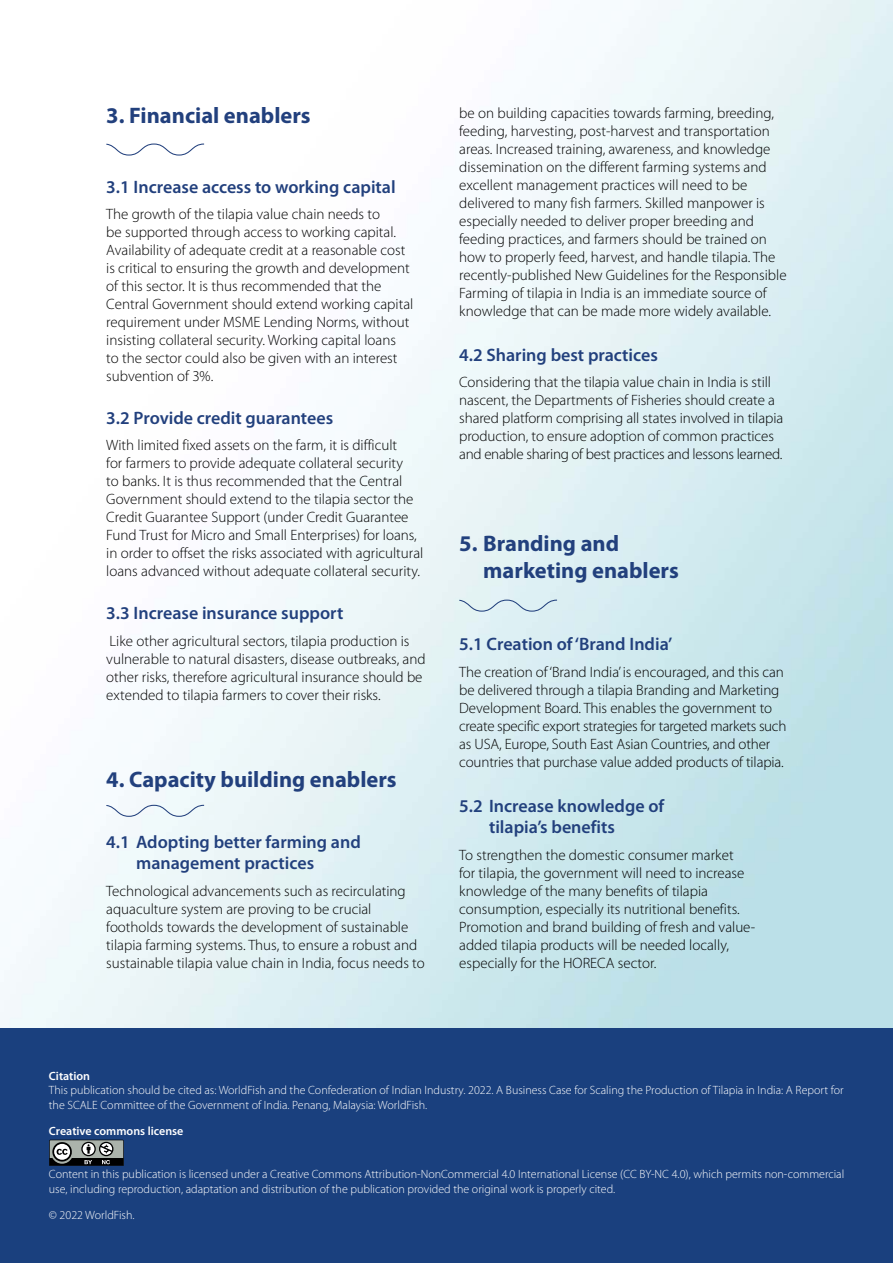
<style>
.page{position:relative;width:893px;height:1263px;background:#fff}
.page>*{position:absolute;margin:0;border:0;box-sizing:border-box;transform-origin:0 0}
.t1{font:700 22.5px/27px "Myriad Pro";color:#22407d}
.t2{font:600 18px/21.6px "Myriad Pro";color:#22407d}
.t3{font:300 15px/18px "Myriad Pro";color:#000}
.t4{font:300 12px/14.4px "Myriad Pro";color:#fff}
.t5{font:600 12px "Myriad Pro";color:#fff}
</style>
<div class="page">
<div style="left:0;top:1028px;width:893px;height:235px;background:#1a407e"></div>
<svg style="left:105px;top:804px;width:100px;height:13px"></svg>
<svg style="left:458px;top:599px;width:100px;height:13px"></svg>
<svg style="left:106px;top:143px;width:99px;height:13px"></svg>
<svg style="left:49px;top:1140px;width:75px;height:26px;background:#717572"></svg>
<h1 class="t1" style="left:106px;top:102px;width:206px">3. Financial enablers</h1>
<p class="t2" style="left:106px;top:176px;width:291px">3.1 Increase access to working capital</p>
<p class="t3" style="left:106px;top:205px;width:308px">The growth of the tilapia value chain needs to<br>be supported through access to working capital.<br>Availability of adequate credit at a reasonable cost is critical to ensuring the growth and development of this sector. It is thus recommended that the Central Government should extend working capital requirement under MSME Lending Norms, without insisting collateral security. Working capital loans<br>to the sector could also be given with an interest subvention of 3%.</p>
<p class="t2" style="left:106px;top:407px;width:228px">3.2 Provide credit guarantees</p>
<p class="t3" style="left:106px;top:437px;width:319px">With limited fixed assets on the farm, it is difficult<br>for farmers to provide adequate collateral security<br>to banks. It is thus recommended that the Central Government should extend to the tilapia sector the Credit Guarantee Support (under Credit Guarantee Fund Trust for Micro and Small Enterprises) for loans, in order to offset the risks associated with agricultural loans advanced without adequate collateral security.</p>
<p class="t2" style="left:106px;top:603px;width:239px">3.3 Increase insurance support</p>
<p class="t3" style="left:106px;top:632px;width:321px">Like other agricultural sectors, tilapia production is vulnerable to natural disasters, disease outbreaks, and other risks, therefore agricultural insurance should be extended to tilapia farmers to cover their risks.</p>
<h1 class="t1" style="left:106px;top:767px;width:292px">4. Capacity building enablers</h1>
<p class="t2" style="left:136px;top:831px;width:226px;text-indent:-30px">4.1 Adopting better farming and management practices</p>
<p class="t3" style="left:106px;top:882px;width:320px">Technological advancements such as recirculating aquaculture system are proving to be crucial footholds towards the development of sustainable tilapia farming systems. Thus, to ensure a robust and sustainable tilapia value chain in India, focus needs to</p>
<p class="t3" style="left:459px;top:104px;width:329px">be on building capacities towards farming, breeding, feeding, harvesting, post-harvest and transportation areas. Increased training, awareness, and knowledge dissemination on the different farming systems and excellent management practices will need to be delivered to many fish farmers. Skilled manpower is especially needed to deliver proper breeding and feeding practices, and farmers should be trained on how to properly feed, harvest, and handle tilapia. The recently-published New Guidelines for the Responsible Farming of tilapia in India is an immediate source of knowledge that can be made more widely available.</p>
<p class="t2" style="left:459px;top:344px;width:200px">4.2 Sharing best practices</p>
<p class="t3" style="left:459px;top:373px;width:325px">Considering that the tilapia value chain in India is still nascent, the Departments of Fisheries should create a shared platform comprising all states involved in tilapia production, to ensure adoption of common practices and enable sharing of best practices and lessons learned.</p>
<h1 class="t1" style="left:483px;top:530px;width:197px;text-indent:-24px">5. Branding and marketing enablers</h1>
<p class="t2" style="left:459px;top:633px;width:215px">5.1 Creation of ‘Brand India’</p>
<p class="t3" style="left:459px;top:663px;width:329px">The creation of ‘Brand India’ is encouraged, and this can be delivered through a tilapia Branding and Marketing Development Board. This enables the government to create specific export strategies for targeted markets such as USA, Europe, South East Asian Countries, and other countries that purchase value added products of tilapia.</p>
<p class="t2" style="left:489px;top:795px;width:177px;text-indent:-30px">5.2 Increase knowledge of tilapia’s benefits</p>
<p class="t3" style="left:459px;top:846px;width:298px">To strengthen the domestic consumer market<br>for tilapia, the government will need to increase knowledge of the many benefits of tilapia consumption, especially its nutritional benefits.<br>Promotion and brand building of fresh and value&shy;added tilapia products will be needed locally, especially for the HORECA sector.</p>
<p class="t5" style="left:49px;top:1069px;width:43px">Citation</p>
<p class="t4" style="left:49px;top:1083px;width:796px">This publication should be cited as: WorldFish and the Confederation of Indian Industry. 2022. A Business Case for Scaling the Production of Tilapia in India: A Report for the SCALE Committee of the Government of India. Penang, Malaysia: WorldFish.</p>
<p class="t5" style="left:49px;top:1124px;width:136px">Creative commons license</p>
<p class="t4" style="left:49px;top:1167px;width:797px">Content in this publication is licensed under a Creative Commons Attribution-NonCommercial 4.0 International License (CC BY-NC 4.0), which permits non-commercial use, including reproduction, adaptation and distribution of the publication provided the original work is properly cited.</p>
<p class="t4" style="left:49px;top:1208px;width:87px">© 2022 WorldFish.</p>
</div>
